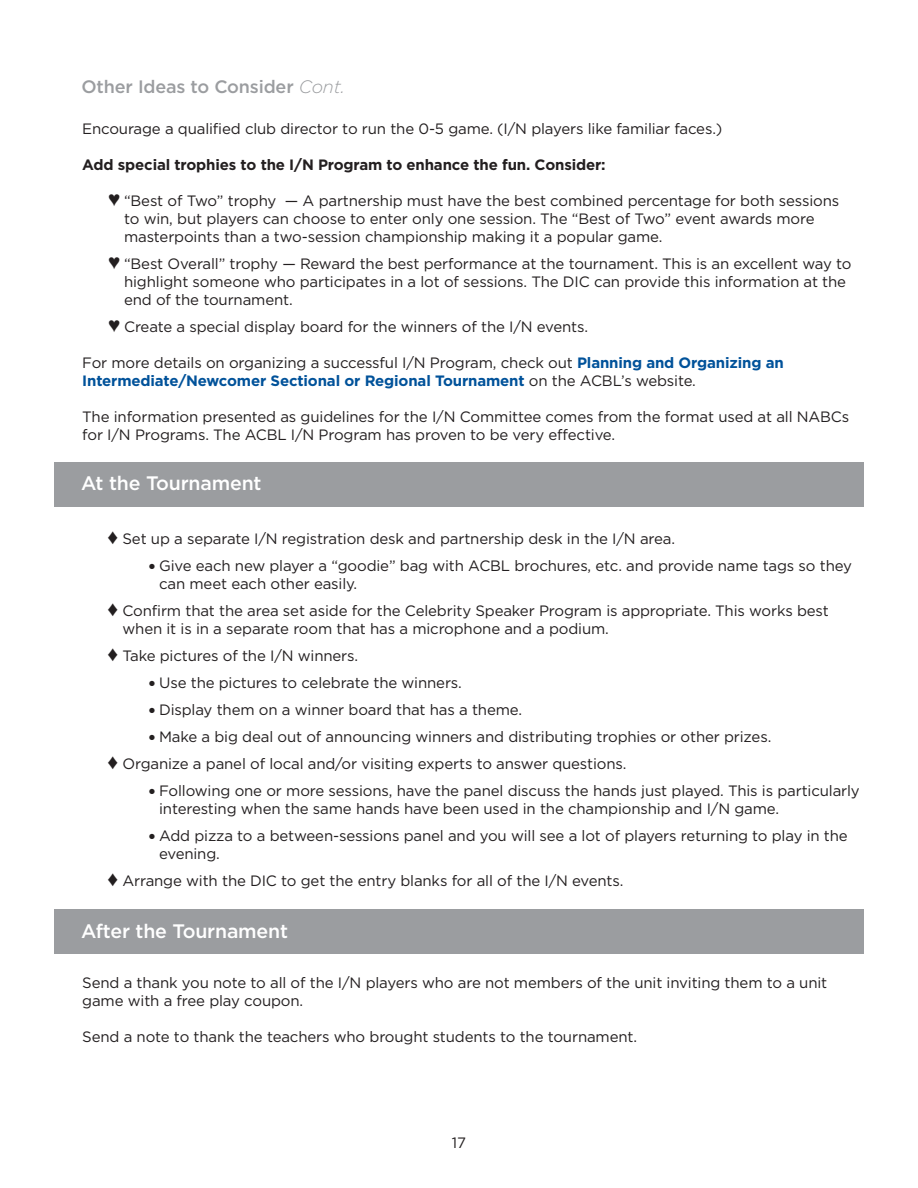
<style>
.page{position:relative;width:918px;height:1188px;background:#fff}
.page>*{position:absolute;margin:0;border:0;box-sizing:border-box;transform-origin:0 0}
.t1{font:500 19.5px "Gotham";letter-spacing:-.01em;color:#fff}
.t2{font:500 18px "Gotham";letter-spacing:-.01em;color:#9b9da0}
.t3{font:15px/18px "Gotham";letter-spacing:-.01em;color:#231f20}
.t4{font:700 15px "Gotham";letter-spacing:-.01em;color:#231f20}
.s1{font-weight:300;font-style:italic}
.s2{font-family:"Arial";font-size:19.5px}
.s3{font-weight:700;color:#01529a}
.s4{font-family:"Arial";font-size:21px}
.s5{font-family:"Universal Std Newswith Comm Pi";font-size:10.5px}
</style>
<div class="page">
<div style="left:54px;top:462px;width:810px;height:45px;background:#9b9da0"></div>
<div style="left:54px;top:909px;width:810px;height:45px;background:#9b9da0"></div>
<p class="t2" style="left:82px;top:75px;width:265px">Other Ideas to Consider <span class="s1">Cont.</span></p>
<p class="t3" style="left:82px;top:119px;width:642px">Encourage a qualified club director to run the 0-5 game. (I/N players like familiar faces.)</p>
<p class="t4" style="left:82px;top:155px;width:525px">Add special trophies to the I/N Program to enhance the fun. Consider:</p>
<p class="t3" style="left:124px;top:191px;width:717px;text-indent:-16px"><span class="s2">♥</span> “Best of Two” trophy — A partnership must have the best combined percentage for both sessions to win, but players can choose to enter only one session. The “Best of Two” event awards more masterpoints than a two-session championship making it a popular game.</p>
<p class="t3" style="left:124px;top:254px;width:729px;text-indent:-16px"><span class="s2">♥</span> “Best Overall” trophy — Reward the best performance at the tournament. This is an excellent way to highlight someone who participates in a lot of sessions. The DIC can provide this information at the end of the tournament.</p>
<p class="t3" style="left:108px;top:317px;width:481px"><span class="s2">♥</span> Create a special display board for the winners of the I/N events.</p>
<p class="t3" style="left:82px;top:353px;width:703px">For more details on organizing a successful I/N Program, check out <span class="s3">Planning and Organizing an<br>Intermediate/Newcomer Sectional or Regional Tournament</span> on the ACBL’s website.</p>
<p class="t3" style="left:82px;top:407px;width:769px">The information presented as guidelines for the I/N Committee comes from the format used at all NABCs for I/N Programs. The ACBL I/N Program has proven to be very effective.</p>
<h1 class="t1" style="left:81px;top:471px;width:182px">At the Tournament</h1>
<p class="t3" style="left:149px;top:525px;width:704px;line-height:27px;text-indent:-41px"><span class="s4">♦</span> Set up a separate I/N registration desk and partnership desk in the I/N area.<br><span class="s5">⦁</span> Give each new player a “goodie” bag with ACBL brochures, etc. and provide name tags so they</p>
<p class="t3" style="left:108px;top:570px;width:723px;line-height:27px;text-indent:51px">can meet each other easily.<br><span class="s4">♦</span> Confirm that the area set aside for the Celebrity Speaker Program is appropriate. This works best</p>
<p class="t3" style="left:122px;top:620px;width:488px">when it is in a separate room that has a microphone and a podium.</p>
<p class="t3" style="left:108px;top:647px;width:252px"><span class="s4">♦</span> Take pictures of the I/N winners.</p>
<p class="t3" style="left:149px;top:674px;width:314px"><span class="s5">⦁</span> Use the pictures to celebrate the winners.</p>
<p class="t3" style="left:149px;top:701px;width:375px"><span class="s5">⦁</span> Display them on a winner board that has a theme.</p>
<p class="t3" style="left:149px;top:728px;width:624px"><span class="s5">⦁</span> Make a big deal out of announcing winners and distributing trophies or other prizes.</p>
<p class="t3" style="left:108px;top:755px;width:520px"><span class="s4">♦</span> Organize a panel of local and/or visiting experts to answer questions.</p>
<p class="t3" style="left:149px;top:782px;width:712px"><span class="s5">⦁</span> Following one or more sessions, have the panel discuss the hands just played. This is particularly</p>
<p class="t3" style="left:149px;top:795px;width:700px;line-height:27px;text-indent:10px">interesting when the same hands have been used in the championship and I/N game.<br><span class="s5">⦁</span> Add pizza to a between-sessions panel and you will see a lot of players returning to play in the</p>
<p class="t3" style="left:108px;top:840px;width:517px;line-height:27px;text-indent:51px">evening.<br><span class="s4">♦</span> Arrange with the DIC to get the entry blanks for all of the I/N events.</p>
<h1 class="t1" style="left:81px;top:918px;width:209px">After the Tournament</h1>
<p class="t3" style="left:82px;top:974px;width:747px">Send a thank you note to all of the I/N players who are not members of the unit inviting them to a unit game with a free play coupon.</p>
<p class="t3" style="left:82px;top:1028px;width:556px">Send a note to thank the teachers who brought students to the tournament.</p>
<p class="t3" style="left:452px;top:1133px;width:16px">17</p>
</div>
